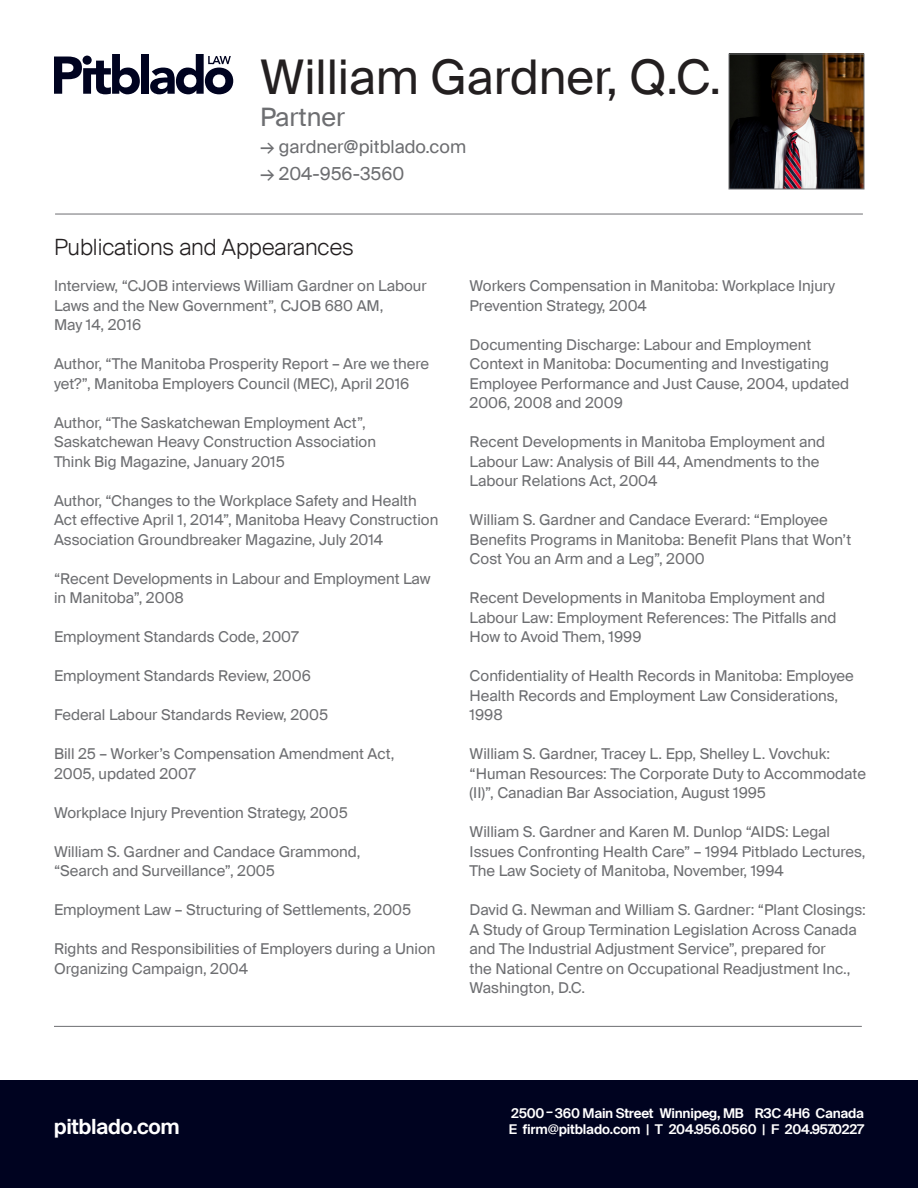
<style>
.page{position:relative;width:918px;height:1188px;background:#fff}
.page>*{position:absolute;margin:0;border:0;box-sizing:border-box;transform-origin:0 0}
.t1{font:48px "Suisse Intl";color:#231f20}
.t2{font:25.5px "Suisse Intl";color:#6d6e71}
.t3{font:300 22.5px "Suisse Intl";color:#231f20}
.t4{font:600 21px "Suisse Intl";letter-spacing:-.02em;color:#fff}
.t5{font:18px "Suisse Intl";color:#6d6e71}
.t6{font:15px/19.5px "Suisse Intl";color:#6d6e71}
.t7{font:600 13.5px "Suisse Intl";letter-spacing:-.02em;color:#fff}
</style>
<div class="page">
<div style="left:0;top:1080px;width:918px;height:108px;background:#000320"></div>
<img style="left:731px;top:56px;width:131px;height:131px">
<div style="left:729px;top:54px;width:135px;height:135px;border:1px solid #6d6e71"></div>
<div style="left:141px;top:54px;width:8px;height:40px;background:#000320"></div>
<svg style="left:150px;top:54px;width:83px;height:40px"></svg>
<svg style="left:54px;top:54px;width:86px;height:40px"></svg>
<hr style="left:55px;top:214px;width:808px;height:1px;background:#6d6e71">
<hr style="left:54px;top:1026px;width:808px;height:1px;background:#6d6e71">
<h1 class="t1" style="left:260px;top:59px;width:462px">William Gardner, Q.C.</h1>
<h2 class="t2" style="left:260px;top:107px;width:86px">Partner</h2>
<p class="t5" style="left:260px;top:136px;width:208px">→ gardner@pitblado.com</p>
<p class="t5" style="left:260px;top:163px;width:146px">→ 204-956-3560</p>
<h3 class="t3" style="left:54px;top:234px;width:301px">Publications and Appearances</h3>
<p class="t6" style="left:54px;top:277px;width:374px">Interview, “CJOB interviews William Gardner on Labour<br>Laws and the New Government”, CJOB 680 AM,<br>May 14, 2016</p>
<p class="t6" style="left:54px;top:355px;width:377px">Author, “The Manitoba Prosperity Report – Are we there yet?”, Manitoba Employers Council (MEC), April 2016</p>
<p class="t6" style="left:54px;top:414px;width:324px">Author, “The Saskatchewan Employment Act”,<br>Saskatchewan Heavy Construction Association<br>Think Big Magazine, January 2015</p>
<p class="t6" style="left:54px;top:492px;width:386px">Author, “Changes to the Workplace Safety and Health<br>Act effective April 1, 2014”, Manitoba Heavy Construction<br>Association Groundbreaker Magazine, July 2014</p>
<p class="t6" style="left:54px;top:570px;width:378px">“Recent Developments in Labour and Employment Law in Manitoba”, 2008</p>
<p class="t6" style="left:54px;top:627px;width:246px">Employment Standards Code, 2007</p>
<p class="t6" style="left:54px;top:666px;width:258px">Employment Standards Review, 2006</p>
<p class="t6" style="left:54px;top:705px;width:276px">Federal Labour Standards Review, 2005</p>
<p class="t6" style="left:54px;top:744px;width:342px">Bill 25 – Worker’s Compensation Amendment Act,<br>2005, updated 2007</p>
<p class="t6" style="left:54px;top:803px;width:295px">Workplace Injury Prevention Strategy, 2005</p>
<p class="t6" style="left:54px;top:843px;width:308px">William S. Gardner and Candace Grammond, “Search and Surveillance”, 2005</p>
<p class="t6" style="left:54px;top:900px;width:359px">Employment Law – Structuring of Settlements, 2005</p>
<p class="t6" style="left:54px;top:940px;width:383px">Rights and Responsibilities of Employers during a Union<br>Organizing Campaign, 2004</p>
<p class="t6" style="left:470px;top:276px;width:367px">Workers Compensation in Manitoba: Workplace Injury<br>Prevention Strategy, 2004</p>
<p class="t6" style="left:470px;top:335px;width:381px">Documenting Discharge: Labour and Employment Context in Manitoba: Documenting and Investigating Employee Performance and Just Cause, 2004, updated 2006, 2008 and 2009</p>
<p class="t6" style="left:470px;top:433px;width:357px">Recent Developments in Manitoba Employment and<br>Labour Law: Analysis of Bill 44, Amendments to the<br>Labour Relations Act, 2004</p>
<p class="t6" style="left:470px;top:510px;width:383px">William S. Gardner and Candace Everard: “Employee<br>Benefits Programs in Manitoba: Benefit Plans that Won’t<br>Cost You an Arm and a Leg”, 2000</p>
<p class="t6" style="left:470px;top:589px;width:368px">Recent Developments in Manitoba Employment and<br>Labour Law: Employment References: The Pitfalls and<br>How to Avoid Them, 1999</p>
<p class="t6" style="left:470px;top:666px;width:386px">Confidentiality of Health Records in Manitoba: Employee<br>Health Records and Employment Law Considerations,<br>1998</p>
<p class="t6" style="left:470px;top:744px;width:398px">William S. Gardner, Tracey L. Epp, Shelley L. Vovchuk: “Human Resources: The Corporate Duty to Accommodate (II)”, Canadian Bar Association, August 1995</p>
<p class="t6" style="left:470px;top:822px;width:398px">William S. Gardner and Karen M. Dunlop “AIDS: Legal<br>Issues Confronting Health Care” – 1994 Pitblado Lectures,<br>The Law Society of Manitoba, November, 1994</p>
<p class="t6" style="left:470px;top:900px;width:398px">David G. Newman and William S. Gardner: “Plant Closings:<br>A Study of Group Termination Legislation Across Canada and The Industrial Adjustment Service”, prepared for<br>the National Centre on Occupational Readjustment Inc., Washington, D.C.</p>
<p class="t7" style="left:511px;top:1108px;width:354px">2500 – 360 Main Street Winnipeg, MB R3C 4H6 Canada</p>
<h3 class="t4" style="left:54px;top:1114px;width:127px">pitblado.com</h3>
<p class="t7" style="left:509px;top:1122px;width:357px">E firm@pitblado.com | T 204.956.0560 | F 204.957.0227</p>
</div>
